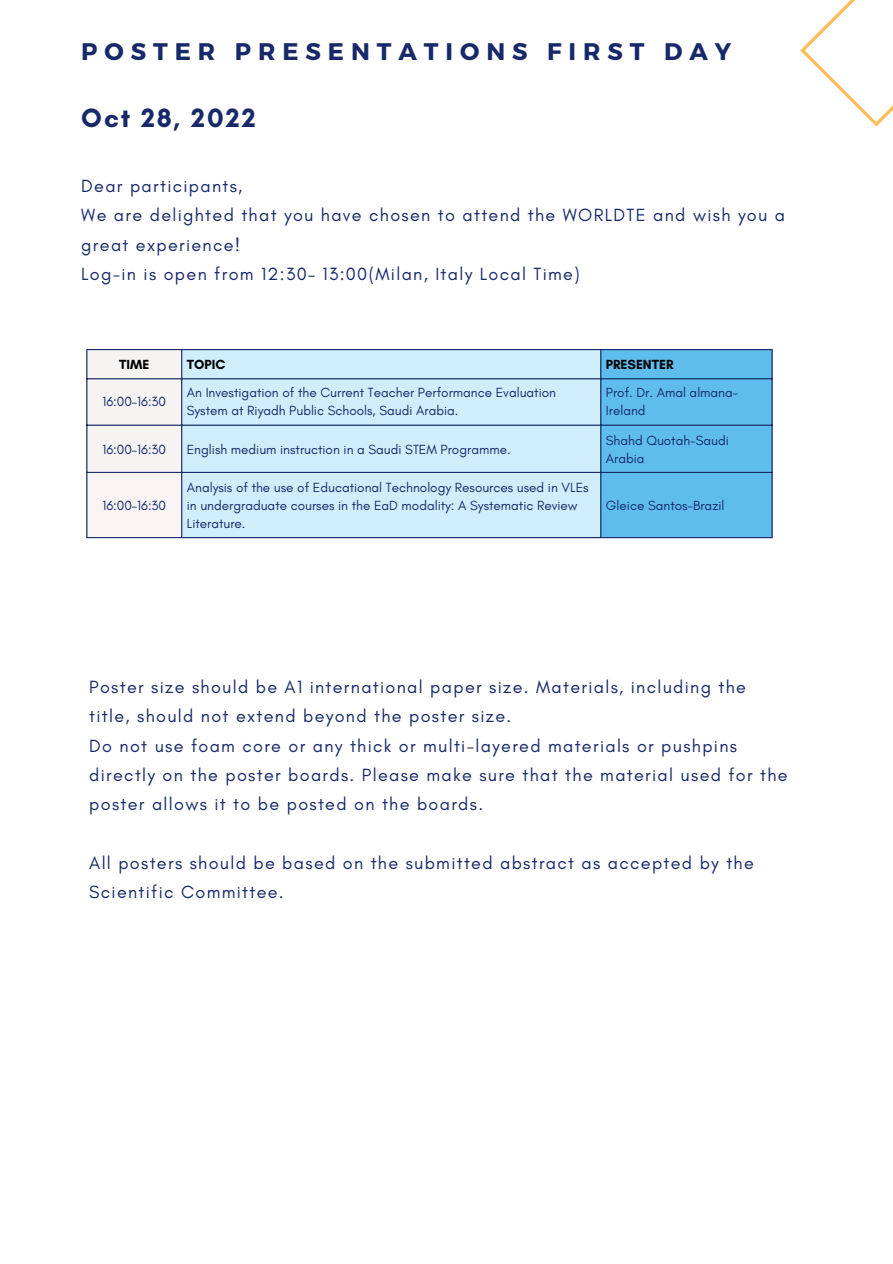
<style>
.page{position:relative;width:893px;height:1264px;background:#fff}
.page>*{position:absolute;margin:0;border:0;box-sizing:border-box;transform-origin:0 0}
.t1{font:700 27px "Glacial Indifference";letter-spacing:.075em;color:#172969}
.t2{font:700 24px "Montserrat";letter-spacing:.29em;color:#172969}
.t3{font:18px/29.2px "Glacial Indifference";letter-spacing:.075em;color:#172969}
.t4{font:13.5px/18px "Glacial Indifference";color:#172969}
.t5{font:700 13.5px "Glacial Indifference";color:#000}
</style>
<div class="page">
<svg style="left:800px;top:0;width:92px;height:127px"></svg>
<div style="left:87px;top:350px;width:94px;height:122px;background:#f6f3f3"></div>
<div style="left:182px;top:350px;width:418px;height:187px;background:#cfedfa"></div>
<div style="left:601px;top:350px;width:170px;height:187px;background:#5fbded"></div>
<div style="left:87px;top:472px;width:95px;height:66px;background:#f8f4f4"></div>
<hr style="left:86px;top:350px;width:1px;height:187px;background:#172969">
<hr style="left:181px;top:350px;width:1px;height:187px;background:#172969">
<hr style="left:600px;top:350px;width:1px;height:187px;background:#172969">
<hr style="left:771px;top:350px;width:1px;height:187px;background:#172969">
<hr style="left:86px;top:349px;width:686px;height:1px;background:#172969">
<hr style="left:86px;top:378px;width:686px;height:1px;background:#172969">
<hr style="left:86px;top:424px;width:686px;height:2px;background:#172969">
<hr style="left:86px;top:472px;width:686px;height:1px;background:#172969">
<hr style="left:86px;top:537px;width:686px;height:1px;background:#172969">
<h2 class="t2" style="left:81px;top:36px;width:651px">POSTER PRESENTATIONS FIRST DAY</h2>
<h1 class="t1" style="left:81px;top:101px;width:176px">Oct 28, 2022</h1>
<p class="t3" style="left:81px;top:171px;width:705px">Dear participants,<br>We are delighted that you have chosen to attend the WORLDTE and wish you a great experience!<br>Log-in is open from 12:30– 13:00(Milan, Italy Local Time)</p>
<p class="t5" style="left:119px;top:356px;width:32px">TIME</p>
<p class="t5" style="left:187px;top:356px;width:40px">TOPIC</p>
<p class="t5" style="left:606px;top:356px;width:69px">PRESENTER</p>
<p class="t4" style="left:102px;top:392px;width:65px">16:00–16:30</p>
<p class="t4" style="left:187px;top:383px;width:370px">An Investigation of the Current Teacher Performance Evaluation<br>System at Riyadh Public Schools, Saudi Arabia.</p>
<p class="t4" style="left:606px;top:383px;width:134px">Prof. Dr. Amal almana-<br>Ireland</p>
<p class="t4" style="left:102px;top:440px;width:65px">16:00–16:30</p>
<p class="t4" style="left:187px;top:440px;width:325px">English medium instruction in a Saudi STEM Programme.</p>
<p class="t4" style="left:606px;top:431px;width:124px">Shahd Quotah-Saudi<br>Arabia</p>
<p class="t4" style="left:102px;top:496px;width:65px">16:00–16:30</p>
<p class="t4" style="left:187px;top:478px;width:403px">Analysis of the use of Educational Technology Resources used in VLEs in undergraduate courses in the EaD modality: A Systematic Review<br>Literature.</p>
<p class="t4" style="left:606px;top:496px;width:120px">Gleice Santos-Brazil</p>
<p class="t3" style="left:89px;top:672px;width:700px">Poster size should be A1 international paper size. Materials, including the title, should not extend beyond the poster size.<br>Do not use foam core or any thick or multi-layered materials or pushpins directly on the poster boards. Please make sure that the material used for the poster allows it to be posted on the boards.</p>
<p class="t3" style="left:89px;top:847px;width:666px">All posters should be based on the submitted abstract as accepted by the<br>Scientific Committee.</p>
</div>
